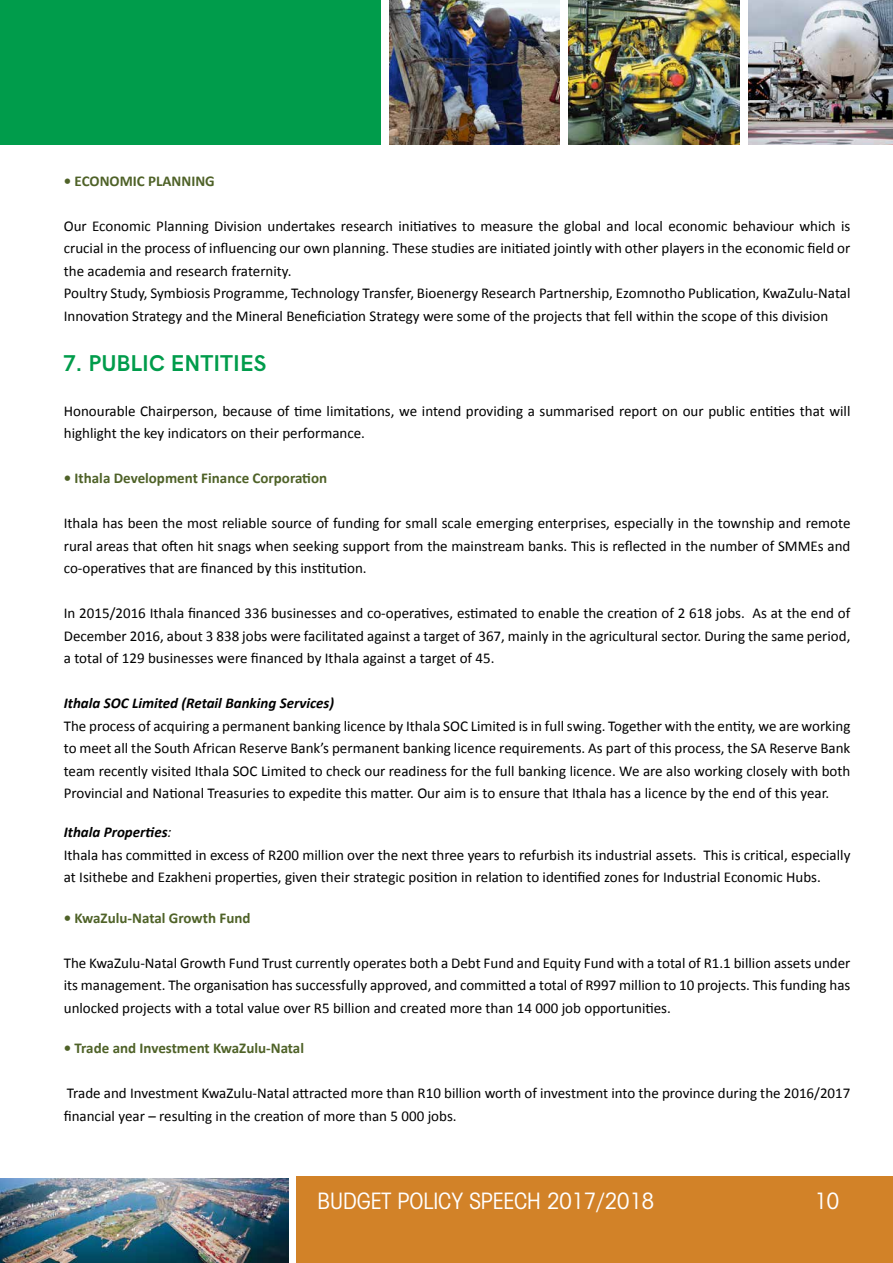
<style>
.page{position:relative;width:893px;height:1263px;background:#fff}
.page>*{position:absolute;margin:0;border:0;box-sizing:border-box;transform-origin:0 0}
.t1{font:condensed 24.6px "Avant Gard EF";color:#fff}
.t2{font:700 22.5px "HK Grotesk";color:#009c4b}
.t3{font:15px/22.5px "Calibri";color:#000}
.t4{font:700 15px "Calibri";color:#4f6228}
.t5{font:italic 700 15px "Calibri";color:#000}
.s1{font-weight:700;font-style:italic}
.s2{font-style:italic}
</style>
<div class="page">
<div style="left:0;top:0;width:381px;height:145px;background:#009c4b"></div>
<div style="left:296px;top:1176px;width:597px;height:87px;background:#d28228"></div>
<img style="left:748px;top:0;width:145px;height:145px">
<img style="left:569px;top:0;width:170px;height:145px">
<img style="left:389px;top:0;width:171px;height:145px">
<img style="left:0;top:1178px;width:288px;height:85px">
<p class="t4" style="left:64px;top:171px;width:153px">• ECONOMIC PLANNING</p>
<p class="t3" style="left:64px;top:214px;width:788px">Our Economic Planning Division undertakes research initiatives to measure the global and local economic behaviour which is crucial in the process of influencing our own planning. These studies are initiated jointly with other players in the economic field or the academia and research fraternity.<br>Poultry Study, Symbiosis Programme, Technology Transfer, Bioenergy Research Partnership, Ezomnotho Publication, KwaZulu-Natal Innovation Strategy and the Mineral Beneficiation Strategy were some of the projects that fell within the scope of this division</p>
<h2 class="t2" style="left:64px;top:346px;width:204px">7. PUBLIC ENTITIES</h2>
<p class="t3" style="left:64px;top:400px;width:788px">Honourable Chairperson, because of time limitations, we intend providing a summarised report on our public entities that will highlight the key indicators on their performance.</p>
<p class="t4" style="left:64px;top:469px;width:265px">• Ithala Development Finance Corporation</p>
<p class="t3" style="left:64px;top:512px;width:788px;text-align:justify">Ithala has been the most reliable source of funding for small scale emerging enterprises, especially in the township and remote rural areas that often hit snags when seeking support from the mainstream banks. This is reflected in the number of SMMEs and co-operatives that are financed by this institution.</p>
<p class="t3" style="left:64px;top:602px;width:788px;text-align:justify">In 2015/2016 Ithala financed 336 businesses and co-operatives, estimated to enable the creation of 2 618 jobs. As at the end of December 2016, about 3 838 jobs were facilitated against a target of 367, mainly in the agricultural sector. During the same period, a total of 129 businesses were financed by Ithala against a target of 45.</p>
<p class="t5" style="left:64px;top:694px;width:272px">Ithala SOC Limited (Retail Banking Services)</p>
<p class="t3" style="left:64px;top:715px;width:788px;text-align:justify">The process of acquiring a permanent banking licence by Ithala SOC Limited is in full swing. Together with the entity, we are working to meet all the South African Reserve Bank’s permanent banking licence requirements. As part of this process, the SA Reserve Bank team recently visited Ithala SOC Limited to check our readiness for the full banking licence. We are also working closely with both Provincial and National Treasuries to expedite this matter. Our aim is to ensure that Ithala has a licence by the end of this year.</p>
<p class="t3" style="left:64px;top:821px;width:788px"><span class="s1">Ithala Properties</span><span class="s2">:<br></span>Ithala has committed in excess of R200 million over the next three years to refurbish its industrial assets. This is critical, especially at Isithebe and Ezakheni properties, given their strategic position in relation to identified zones for Industrial Economic Hubs.</p>
<p class="t4" style="left:64px;top:908px;width:188px">• KwaZulu-Natal Growth Fund</p>
<p class="t3" style="left:64px;top:952px;width:788px;text-align:justify">The KwaZulu-Natal Growth Fund Trust currently operates both a Debt Fund and Equity Fund with a total of R1.1 billion assets under its management. The organisation has successfully approved, and committed a total of R997 million to 10 projects. This funding has unlocked projects with a total value over R5 billion and created more than 14 000 job opportunities.</p>
<p class="t4" style="left:64px;top:1039px;width:242px">• Trade and Investment KwaZulu-Natal</p>
<p class="t3" style="left:64px;top:1082px;width:788px">Trade and Investment KwaZulu-Natal attracted more than R10 billion worth of investment into the province during the 2016/2017 financial year – resulting in the creation of more than 5 000 jobs.</p>
<h1 class="t1" style="left:318px;top:1187px;width:338px">BUDGET POLICY SPEECH 2017/2018</h1>
<h1 class="t1" style="left:814px;top:1187px;width:26px">10</h1>
</div>
